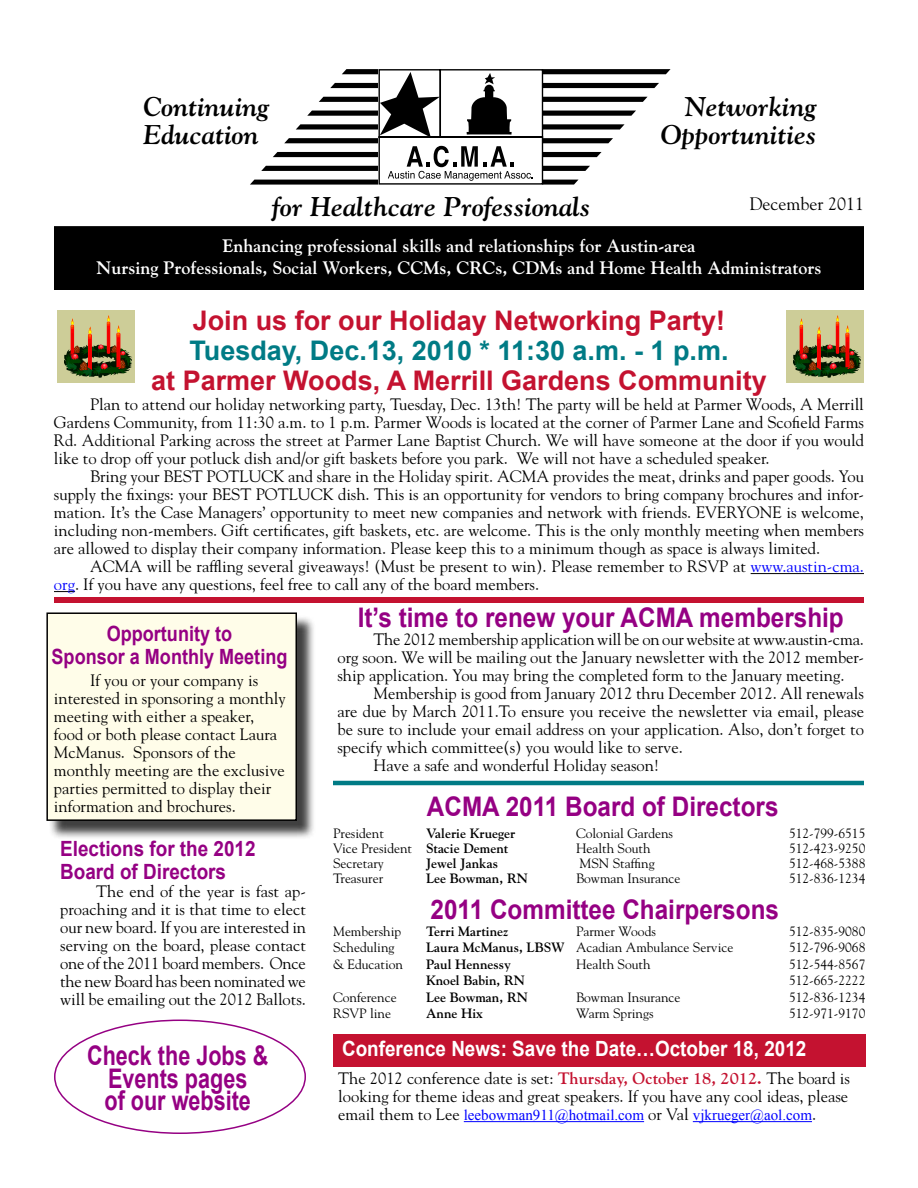
<style>
.page{position:relative;width:918px;height:1188px;background:#fff}
.page>*{position:absolute;margin:0;border:0;box-sizing:border-box;transform-origin:0 0}
.t1{font:700 27px "Arial";color:#950083;scale:.9 1}
.t2{font:700 27px "Arial";color:#c41230}
.t3{font:italic 700 27px/28.5px "Goudy";color:#000}
.t4{font:700 27px/22.5px "Arial";color:#950083;text-align:center;scale:.8 1}
.t5{font:700 27px "Arial";color:#007b85}
.t6{font:700 21px "Arial";color:#fff;scale:.9 1}
.t7{font:700 21px/22.5px "Arial";color:#950083;text-align:center;scale:.86 1}
.t8{font:700 21px/22.5px "Arial";color:#950083;scale:.9 1}
.t9{font:700 18px/21.6px "Goudy";color:#fff;text-align:center}
.t10{font:18px "Goudy";color:#000}
.t11{font:16.5px/18px "Goudy";color:#000;text-align:justify}
.t12{font:15px "Times New Roman";color:#00f}
.t13{font:13.5px "Goudy";color:#000}
.t14{font:700 13.5px "Goudy";color:#000}
.s1{color:#00f}
.s2{font-weight:700}
.s3{font-weight:700;color:#c41230}
.s4{font-family:"Goudy";font-size:16.5px;color:#000}
</style>
<div class="page">
<div style="left:49px;top:615px;width:266px;height:224px;background:#000;opacity:.75"></div>
<div style="left:47px;top:613px;width:249px;height:207px;background:#fffde9"></div>
<div style="left:46px;top:612px;width:251px;height:209px;border:2px solid #000"></div>
<div style="left:55px;top:227px;width:808px;height:62px;background:#000"></div>
<div style="left:54px;top:226px;width:810px;height:64px;border:2px solid #000"></div>
<svg style="left:250px;top:69px;width:421px;height:116px"></svg>
<hr style="left:751px;top:573px;width:113px;height:1px;background:#000">
<svg style="left:54px;top:591px;width:21px;height:1px"></svg>
<div style="left:57px;top:310px;width:78px;height:73px;background:#cdcd98"></div>
<svg style="left:64px;top:315px;width:68px;height:63px"></svg>
<div style="left:786px;top:310px;width:78px;height:73px;background:#cdcd98"></div>
<svg style="left:793px;top:315px;width:68px;height:63px"></svg>
<hr style="left:464px;top:1121px;width:180px;height:1px;background:#00f">
<hr style="left:693px;top:1121px;width:119px;height:1px;background:#00f">
<div style="left:334px;top:1035px;width:532px;height:32px;background:#c41230"></div>
<div style="left:54px;top:597px;width:810px;height:6px;background:#c41230"></div>
<hr style="left:333px;top:781px;width:531px;height:4px;background:#007b85">
<h1 class="t3" style="left:143px;top:92px;width:128px">Continuing<br>Education</h1>
<h1 class="t3" style="left:661px;top:92px;width:158px;text-align:right">Networking<br>Opportunities</h1>
<h1 class="t3" style="left:273px;top:192px;width:320px">for Healthcare Professionals</h1>
<p class="t10" style="left:750px;top:193px;width:116px">December 2011</p>
<p class="t9" style="left:96px;top:235px;width:727px">Enhancing professional skills and relationships for Austin-area<br>Nursing Professionals, Social Workers, CCMs, CRCs, CDMs and Home Health Administrators</p>
<h1 class="t2" style="left:193px;top:306px;width:534px">Join us for our Holiday Networking Party!</h1>
<h1 class="t5" style="left:189px;top:336px;width:541px">Tuesday, Dec.13, 2010 * 11:30 a.m. - 1 p.m.</h1>
<h1 class="t2" style="left:151px;top:365px;width:617px">at Parmer Woods, A Merrill Gardens Community</h1>
<p class="t11" style="left:54px;top:395px;width:812px;text-indent:36px">Plan to attend our holiday networking party, Tuesday, Dec. 13th! The party will be held at Parmer Woods, A Merrill Gardens Community, from 11:30 a.m. to 1 p.m. Parmer Woods is located at the corner of Parmer Lane and Scofield Farms Rd. Additional Parking across the street at Parmer Lane Baptist Church. We will have someone at the door if you would like to drop off your potluck dish and/or gift baskets before you park. We will not have a scheduled speaker.</p>
<p class="t11" style="left:54px;top:467px;width:812px;text-indent:36px">Bring your BEST POTLUCK and share in the Holiday spirit. ACMA provides the meat, drinks and paper goods. You supply the fixings: your BEST POTLUCK dish. This is an opportunity for vendors to bring company brochures and infor&shy;mation. It’s the Case Managers’ opportunity to meet new companies and network with friends. EVERYONE is welcome, including non-members. Gift certificates, gift baskets, etc. are welcome. This is the only monthly meeting when members are allowed to display their company information. Please keep this to a minimum though as space is always limited.</p>
<p class="t11" style="left:54px;top:557px;width:812px;text-indent:36px">ACMA will be raffling several giveaways! (Must be present to win). Please remember to RSVP at <span class="s1">www.austin-cma. org</span>. If you have any questions, feel free to call any of the board members.</p>
<p class="t7" style="left:52px;top:623px;width:276px">Opportunity to<br>Sponsor a Monthly Meeting</p>
<p class="t11" style="left:54px;top:671px;width:233px;text-align:left;text-indent:36px">If you or your company is interested in sponsoring a monthly meeting with either a speaker, food or both please contact Laura<br>McManus. Sponsors of the monthly meeting are the exclusive parties permitted to display their information and brochures.</p>
<p class="t8" style="left:60px;top:838px;width:219px">Elections for the 2012<br>Board of Directors</p>
<p class="t11" style="left:60px;top:882px;width:247px;text-indent:36px">The end of the year is fast ap&shy;proaching and it is that time to elect our new board. If you are interested in serving on the board, please contact one of the 2011 board members. Once the new Board has been nominated we will be emailing out the 2012 Ballots.</p>
<h1 class="t4" style="left:87px;top:1044px;width:228px">Check the Jobs &amp;<br>Events pages<br>of our website</h1>
<h1 class="t1" style="left:358px;top:603px;width:542px">It’s time to renew your ACMA membership</h1>
<p class="t11" style="left:337px;top:630px;width:528px;text-indent:36px">The 2012 membership application will be on our website at www.austin-cma. org soon. We will be mailing out the January newsletter with the 2012 member&shy;ship application. You may bring the completed form to the January meeting.</p>
<p class="t11" style="left:374px;top:684px;width:492px">Membership is good from January 2012 thru December 2012. All renewals</p>
<p class="t11" style="left:337px;top:702px;width:528px">are due by March 2011.To ensure you receive the newsletter via email, please</p>
<p class="t11" style="left:337px;top:720px;width:528px">be sure to include your email address on your application. Also, don’t forget to</p>
<p class="t11" style="left:337px;top:738px;width:347px">specify which committee(s) you would like to serve.</p>
<p class="t11" style="left:374px;top:756px;width:287px">Have a safe and wonderful Holiday season!</p>
<h1 class="t1" style="left:427px;top:792px;width:392px">ACMA 2011 Board of Directors</h1>
<p class="t13" style="left:333px;top:825px;width:52px">President</p>
<p class="t14" style="left:426px;top:825px;width:91px">Valerie Krueger</p>
<p class="t13" style="left:576px;top:825px;width:99px">Colonial Gardens</p>
<p class="t13" style="left:789px;top:825px;width:78px">512-799-6515</p>
<p class="t13" style="left:333px;top:840px;width:177px">Vice President <span class="s2">Stacie Dement</span></p>
<p class="t13" style="left:576px;top:840px;width:76px">Health South</p>
<p class="t13" style="left:789px;top:840px;width:78px">512-423-9250</p>
<p class="t13" style="left:333px;top:855px;width:52px">Secretary</p>
<p class="t14" style="left:426px;top:855px;width:73px">Jewel Jankas</p>
<p class="t13" style="left:579px;top:855px;width:77px">MSN Staffing</p>
<p class="t13" style="left:789px;top:855px;width:78px">512-468-5388</p>
<p class="t13" style="left:333px;top:870px;width:52px">Treasurer</p>
<p class="t14" style="left:426px;top:870px;width:103px">Lee Bowman, RN</p>
<p class="t13" style="left:576px;top:870px;width:106px">Bowman Insurance</p>
<p class="t13" style="left:789px;top:870px;width:78px">512-836-1234</p>
<h1 class="t1" style="left:431px;top:895px;width:389px">2011 Committee Chairpersons</h1>
<p class="t13" style="left:333px;top:923px;width:70px">Membership</p>
<p class="t14" style="left:426px;top:923px;width:84px">Terri Martinez</p>
<p class="t13" style="left:576px;top:923px;width:82px">Parmer Woods</p>
<p class="t13" style="left:789px;top:923px;width:78px">512-835-9080</p>
<p class="t13" style="left:333px;top:939px;width:63px">Scheduling</p>
<p class="t13" style="left:426px;top:939px;width:309px"><span class="s2">Laura McManus, LBSW</span> Acadian Ambulance Service</p>
<p class="t13" style="left:789px;top:939px;width:78px">512-796-9068</p>
<p class="t13" style="left:333px;top:956px;width:72px">&amp; Education</p>
<p class="t14" style="left:426px;top:956px;width:86px">Paul Hennessy</p>
<p class="t13" style="left:576px;top:956px;width:76px">Health South</p>
<p class="t13" style="left:789px;top:956px;width:78px">512-544-8567</p>
<p class="t14" style="left:426px;top:972px;width:101px">Knoel Babin, RN</p>
<p class="t13" style="left:789px;top:972px;width:78px">512-665-2222</p>
<p class="t13" style="left:333px;top:989px;width:65px">Conference</p>
<p class="t14" style="left:426px;top:989px;width:103px">Lee Bowman, RN</p>
<p class="t13" style="left:576px;top:989px;width:106px">Bowman Insurance</p>
<p class="t13" style="left:789px;top:989px;width:78px">512-836-1234</p>
<p class="t13" style="left:333px;top:1005px;width:60px">RSVP line</p>
<p class="t14" style="left:426px;top:1005px;width:59px">Anne Hix</p>
<p class="t13" style="left:576px;top:1005px;width:79px">Warm Springs</p>
<p class="t13" style="left:789px;top:1005px;width:78px">512-971-9170</p>
<p class="t6" style="left:342px;top:1037px;width:517px">Conference News: Save the Date…October 18, 2012</p>
<p class="t11" style="left:338px;top:1069px;width:513px">The 2012 conference date is set: <span class="s3">Thursday, October 18, 2012.</span> The board is looking for theme ideas and great speakers. If you have any cool ideas, please</p>
<p class="t12" style="left:338px;top:1106px;width:479px"><span class="s4">email them to Lee</span> leebowman911@hotmail.com <span class="s4">or Val</span> vjkrueger@aol.com<span class="s4">.</span></p>
</div>
